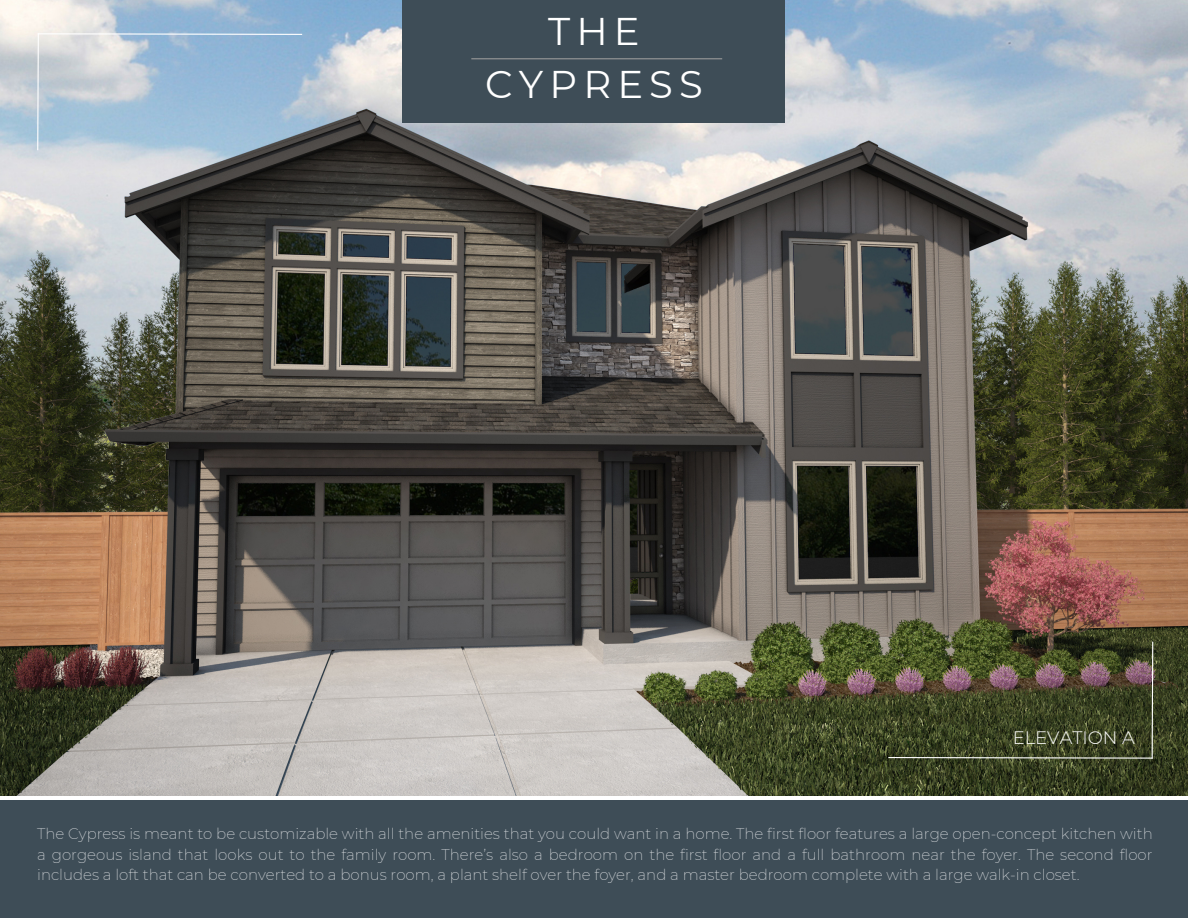
<style>
.page{position:relative;width:1188px;height:918px;background:#fff}
.page>*{position:absolute;margin:0;border:0;box-sizing:border-box;transform-origin:0 0}
.t1{font:38.55px/52.8px "Montserrat";letter-spacing:.16em;color:#fff;text-align:center}
.t2{font:300 18px "Montserrat";color:#fff}
.t3{font:200 15px/20.2px "Montserrat";color:#d7dadd;text-align:justify}
</style>
<div class="page">
<div style="left:0;top:800px;width:1188px;height:118px;background:#3e4d57"></div>
<img style="left:0;top:0;width:1188px;height:795px">
<svg style="left:887px;top:641px;width:267px;height:119px;background:#494b2f"></svg>
<svg style="left:37px;top:32px;width:266px;height:119px;background:#a9c2d7"></svg>
<div style="left:403px;top:0;width:382px;height:123px;background:#3e4d57"></div>
<hr style="left:471px;top:58px;width:251px;height:1px;background:#999">
<p class="t1" style="left:485px;top:5px;width:219px">THE<br>CYPRESS</p>
<p class="t2" style="left:1013px;top:726px;width:124px">ELEVATION A</p>
<p class="t3" style="left:37px;top:824px;width:1117px">The Cypress is meant to be customizable with all the amenities that you could want in a home. The first floor features a large open-concept kitchen with a gorgeous island that looks out to the family room. There’s also a bedroom on the first floor and a full bathroom near the foyer. The second floor includes a loft that can be converted to a bonus room, a plant shelf over the foyer, and a master bedroom complete with a large walk-in closet.</p>
</div>
